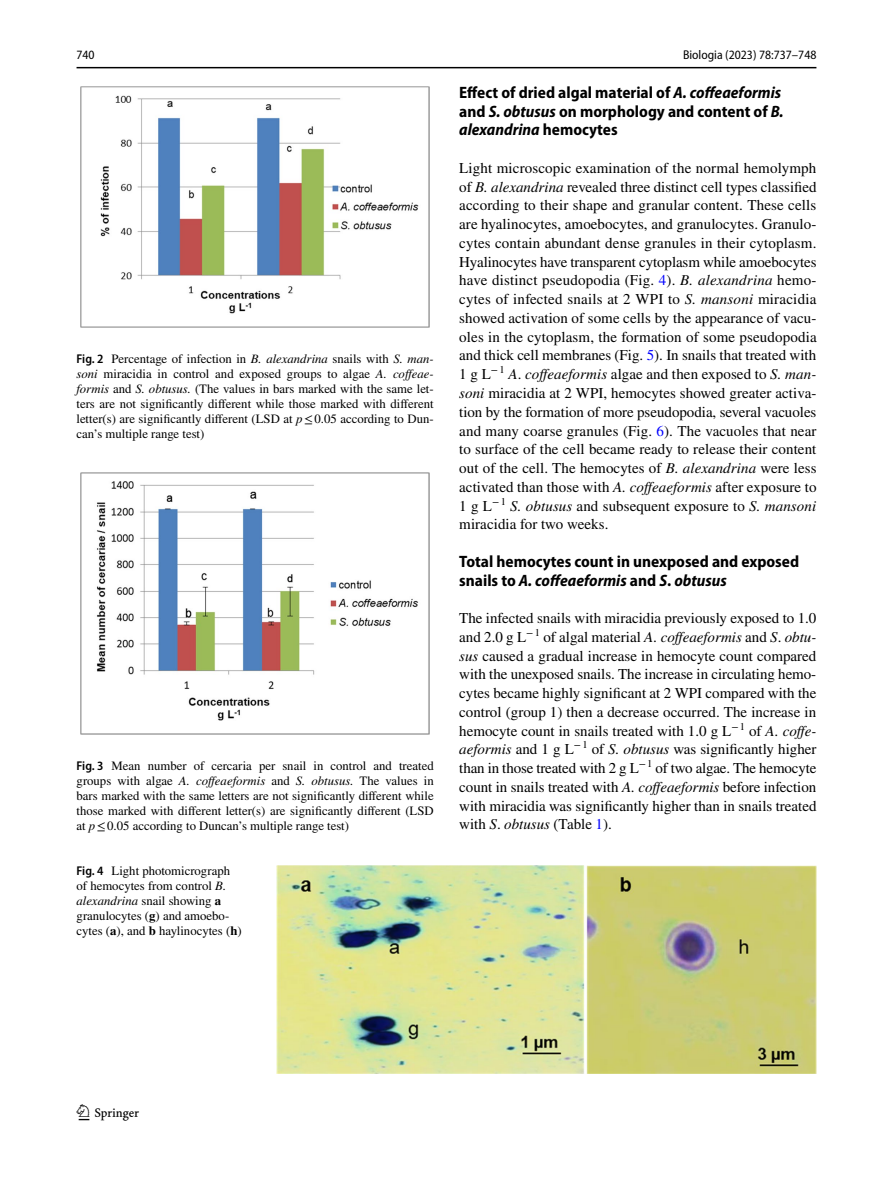
<style>
.page{position:relative;width:893px;height:1187px;background:#fff}
.page>*{position:absolute;margin:0;border:0;box-sizing:border-box;transform-origin:0 0}
.t1{font:22.5px "Springnew Regular 2";color:#000}
.t2{font:700 semi-condensed 16.5px/18.8px "Myriad Pro";color:#000}
.t3{font:15px/18.8px "STIX";color:#000;text-align:justify}
.t4{font:12.75px/15px "STIX";color:#000;text-align:justify}
.t5{font:semi-condensed 12.75px "Myriad Pro";color:#000}
.s1{font-family:"Myriad Pro";font-weight:600;font-stretch:semi-condensed}
.s2{font-style:italic}
.s3{font-weight:700}
.s4{color:#00f}
</style>
<div class="page">
<hr style="left:77px;top:67px;width:739px;height:1px;background:#000">
<img style="left:81px;top:87px;width:348px;height:240px">
<img style="left:81px;top:473px;width:348px;height:261px">
<img style="left:276px;top:865px;width:540px;height:208px">
<p class="t5" style="left:77px;top:48px;width:20px">740</p>
<p class="t5" style="left:683px;top:48px;width:135px">Biologia (2023) 78:737–748</p>
<p class="t4" style="left:77px;top:351px;width:359px"><span class="s1">Fig. 2</span> Percentage of infection in <span class="s2">B. alexandrina</span> snails with <span class="s2">S. man&shy;soni</span> miracidia in control and exposed groups to algae <span class="s2">A. coffeae&shy;formis</span> and <span class="s2">S. obtusus.</span> (The values in bars marked with the same let&shy;ters are not significantly different while those marked with different letter(s) are significantly different (LSD at <span class="s2">p</span>≤0.05 according to Dun&shy;can’s multiple range test)</p>
<p class="t4" style="left:77px;top:758px;width:359px"><span class="s1">Fig. 3</span> Mean number of cercaria per snail in control and treated groups with algae <span class="s2">A. coffeaeformis</span> and <span class="s2">S. obtusus.</span> The values in bars marked with the same letters are not significantly different while those marked with different letter(s) are significantly different (LSD at <span class="s2">p</span>≤0.05 according to Duncan’s multiple range test)</p>
<p class="t4" style="left:77px;top:863px;width:167px;text-align:left"><span class="s1">Fig. 4</span> Light photomicrograph of hemocytes from control <span class="s2">B. alexandrina</span> snail showing <span class="s3">a </span>granulocytes (<span class="s3">g</span>) and amoebo&shy;cytes (<span class="s3">a</span>), and <span class="s3">b</span> haylinocytes (<span class="s3">h</span>)</p>
<p class="t2" style="left:459px;top:83px;width:326px">Effect of dried algal material of <span class="s2">A. coffeaeformis </span>and <span class="s2">S. obtusus</span> on morphology and content of <span class="s2">B. alexandrina</span> hemocytes</p>
<p class="t3" style="left:459px;top:159px;width:359px">Light microscopic examination of the normal hemolymph of <span class="s2">B. alexandrina</span> revealed three distinct cell types classified according to their shape and granular content. These cells are hyalinocytes, amoebocytes, and granulocytes. Granulo&shy;cytes contain abundant dense granules in their cytoplasm.<br>Hyalinocytes have transparent cytoplasm while amoebocytes have distinct pseudopodia (Fig. <span class="s4">4</span>). <span class="s2">B. alexandrina</span> hemo&shy;cytes of infected snails at 2 WPI to <span class="s2">S. mansoni</span> miracidia showed activation of some cells by the appearance of vacu&shy;oles in the cytoplasm, the formation of some pseudopodia and thick cell membranes (Fig. <span class="s4">5</span>). In snails that treated with 1 g L<sup>−1</sup> <span class="s2">A</span>. <span class="s2">coffeaeformis</span> algae and then exposed to <span class="s2">S. man&shy;soni</span> miracidia at 2 WPI, hemocytes showed greater activa&shy;tion by the formation of more pseudopodia, several vacuoles and many coarse granules (Fig. <span class="s4">6</span>). The vacuoles that near to surface of the cell became ready to release their content out of the cell. The hemocytes of <span class="s2">B. alexandrina</span> were less activated than those with <span class="s2">A. coffeaeformis</span> after exposure to 1 g L<sup>−1</sup> <span class="s2">S. obtusus</span> and subsequent exposure to <span class="s2">S. mansoni </span>miracidia for two weeks.</p>
<p class="t2" style="left:459px;top:552px;width:341px">Total hemocytes count in unexposed and exposed snails to <span class="s2">A. coffeaeformis</span> and <span class="s2">S</span>. <span class="s2">obtusus</span></p>
<p class="t3" style="left:459px;top:609px;width:359px">The infected snails with miracidia previously exposed to 1.0 and 2.0 g L<sup>−1</sup> of algal material <span class="s2">A. coffeaeformis</span> and <span class="s2">S</span>. <span class="s2">obtu&shy;sus</span> caused a gradual increase in hemocyte count compared with the unexposed snails. The increase in circulating hemo&shy;cytes became highly significant at 2 WPI compared with the control (group 1) then a decrease occurred. The increase in hemocyte count in snails treated with 1.0 g L<sup>−1</sup> of <span class="s2">A. coffe&shy;aeformis</span> and 1 g L<sup>−1</sup> of <span class="s2">S. obtusus</span> was significantly higher than in those treated with 2 g L<sup>−1</sup> of two algae. The hemocyte count in snails treated with <span class="s2">A. coffeaeformis</span> before infection with miracidia was significantly higher than in snails treated with <span class="s2">S</span>. <span class="s2">obtusus</span> (Table <span class="s4">1</span>).</p>
<h1 class="t1" style="left:79px;top:1104px;width:62px">1 3</h1>
</div>
